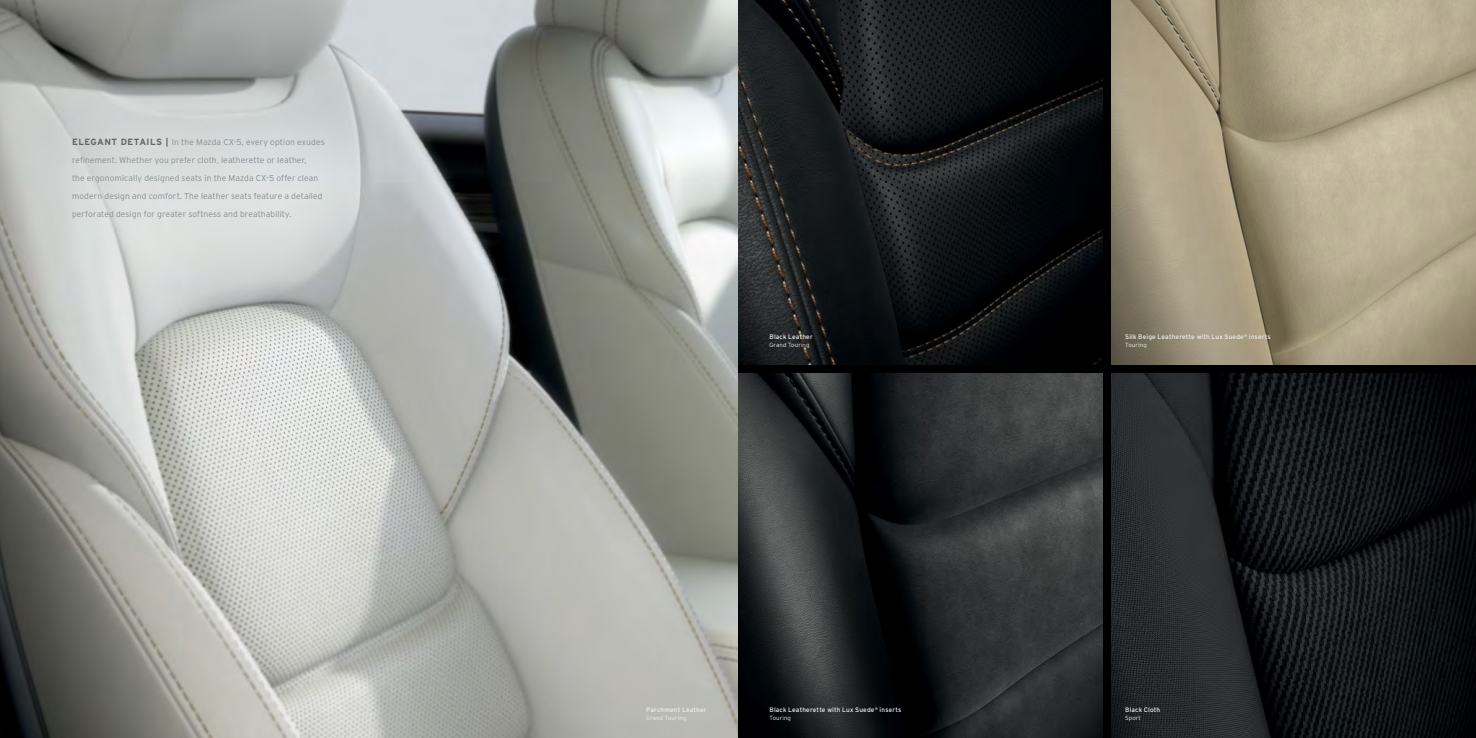
<style>
.page{position:relative;width:1476px;height:738px;background:#fff}
.page>*{position:absolute;margin:0;border:0;box-sizing:border-box;transform-origin:0 0}
.t1{font:300 8.5px/18px "Interstate";letter-spacing:.01em;color:#8a8c8f}
.t2{font:6.5px "Interstate";letter-spacing:.02em;color:#eff0f0}
.t3{font:300 6px "Interstate";letter-spacing:.025em;color:#eff0f0}
.s1{font-weight:700;font-size:9px;color:#636569}
</style>
<div class="page">
<div style="left:738px;top:0;width:738px;height:738px;background:#000"></div>
<img style="left:0;top:0;width:738px;height:738px">
<img style="left:738px;top:0;width:364px;height:364px">
<img style="left:1112px;top:0;width:364px;height:364px">
<img style="left:1112px;top:374px;width:364px;height:364px">
<img style="left:738px;top:374px;width:364px;height:364px">
<p class="t1" style="left:72px;top:133px;width:254px"><span class="s1">ELEGANT DETAILS |</span> In the Mazda CX-5, every option exudes refinement. Whether you prefer cloth, leatherette or leather,<br>the ergonomically designed seats in the Mazda CX-5 offer clean modern design and comfort. The leather seats feature a detailed perforated design for greater softness and breathability.</p>
<p class="t2" style="left:770px;top:333px;width:45px">Black Leather</p>
<p class="t3" style="left:770px;top:341px;width:42px">Grand Touring</p>
<p class="t2" style="left:646px;top:706px;width:62px">Parchment Leather</p>
<p class="t3" style="left:646px;top:715px;width:42px">Grand Touring</p>
<p class="t2" style="left:770px;top:706px;width:133px">Black Leatherette with Lux Suede<sup>®</sup> inserts</p>
<p class="t3" style="left:770px;top:715px;width:23px">Touring</p>
<p class="t2" style="left:1125px;top:333px;width:147px">Silk Beige Leatherette with Lux Suede<sup>®</sup> inserts</p>
<p class="t3" style="left:1125px;top:341px;width:23px">Touring</p>
<p class="t2" style="left:1125px;top:706px;width:37px">Black Cloth</p>
<p class="t3" style="left:1125px;top:715px;width:17px">Sport</p>
</div>
